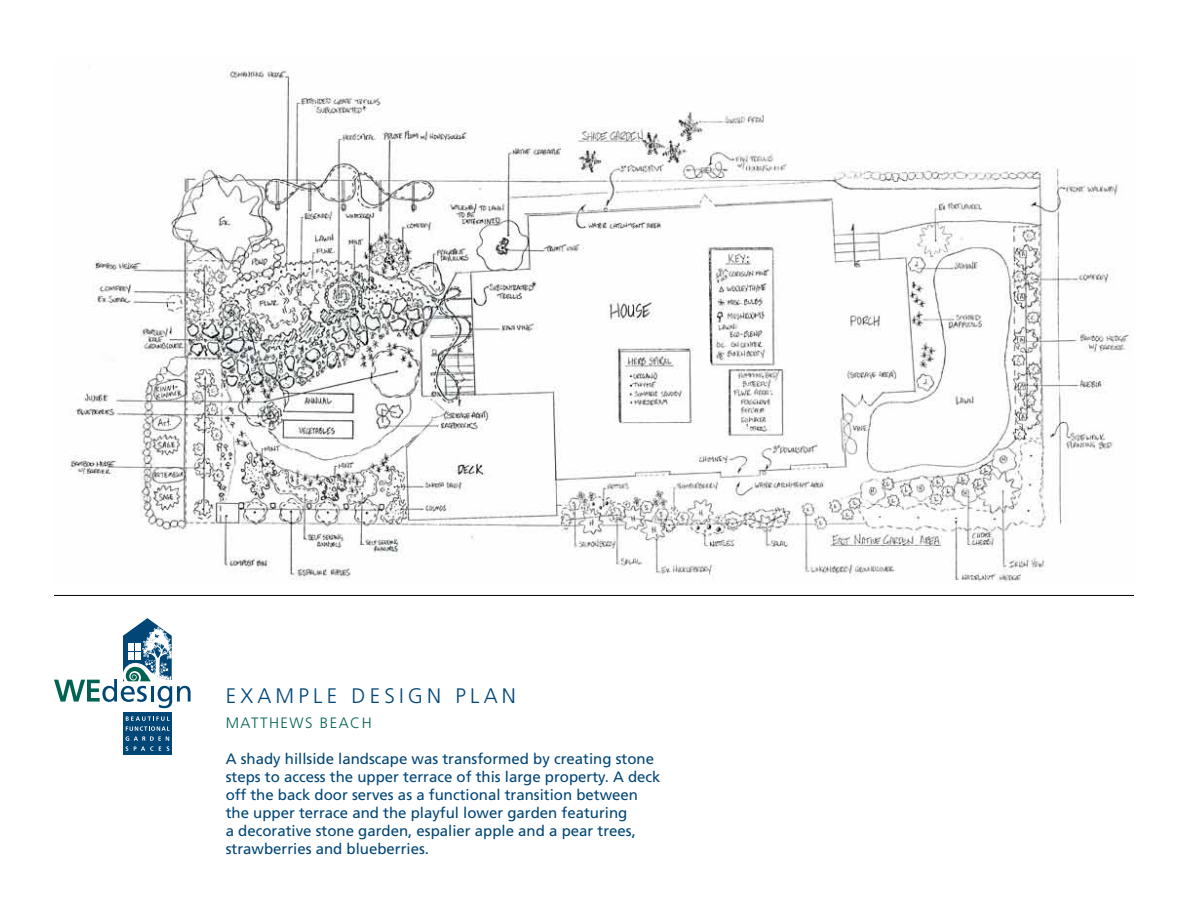
<style>
.page{position:relative;width:1188px;height:918px;background:#fff}
.page>*{position:absolute;margin:0;border:0;box-sizing:border-box;transform-origin:0 0}
.t1{font:300 21px "Frutiger";letter-spacing:.2em;color:#004677}
.t2{font:15px/18px "Frutiger";color:#004677}
.t3{font:300 15px "Frutiger";letter-spacing:.1em;color:#006351}
</style>
<div class="page">
<div style="left:123px;top:712px;width:49px;height:42px;background:#004677"></div>
<svg style="left:126px;top:717px;width:44px;height:34px"></svg>
<svg style="left:54px;top:618px;width:137px;height:90px"></svg>
<hr style="left:54px;top:595px;width:1080px;height:1px;background:#000">
<img style="left:70px;top:65px;width:1060px;height:517px">
<h1 class="t1" style="left:226px;top:683px;width:292px">EXAMPLE DESIGN PLAN</h1>
<p class="t3" style="left:226px;top:715px;width:148px">MATTHEWS BEACH</p>
<p class="t2" style="left:226px;top:750px;width:436px">A shady hillside landscape was transformed by creating stone steps to access the upper terrace of this large property. A deck off the back door serves as a functional transition between the upper terrace and the playful lower garden featuring<br>a decorative stone garden, espalier apple and a pear trees, strawberries and blueberries.</p>
</div>
